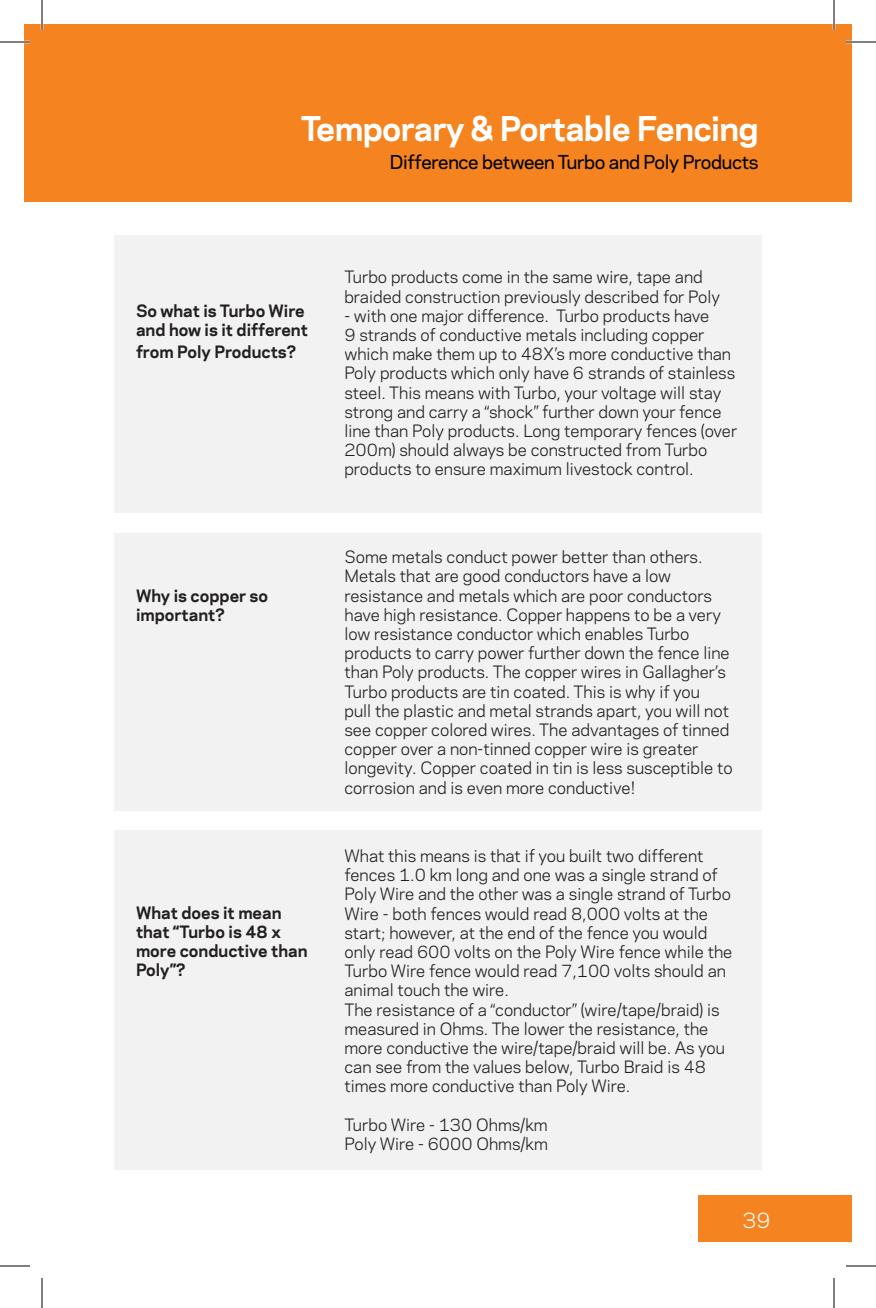
<style>
.page{position:relative;width:876px;height:1308px;background:#fff}
.page>*{position:absolute;margin:0;border:0;box-sizing:border-box;transform-origin:0 0}
.t1{font:700 32px "Galaxie Polaris";letter-spacing:-.02em;color:#fff}
.t2{font:20px "Galaxie Polaris";color:#fff}
.t3{font:500 18px "Galaxie Polaris";letter-spacing:-.02em;color:#020304}
.t4{font:16px/19.2px "Galaxie Polaris";color:#231f20}
.t5{font:700 16px/19.2px "Galaxie Polaris";color:#231f20}
</style>
<div class="page">
<div style="left:698px;top:1196px;width:154px;height:46px;background:#f5831f"></div>
<div style="left:24px;top:24px;width:828px;height:178px;background:#f5831f"></div>
<div style="left:114px;top:235px;width:648px;height:278px;background:#f2f2f3"></div>
<div style="left:114px;top:533px;width:648px;height:278px;background:#f2f2f3"></div>
<div style="left:114px;top:830px;width:648px;height:340px;background:#f2f2f3"></div>
<hr style="left:0;top:41px;width:30px;height:2px;background:#fff">
<hr style="left:846px;top:41px;width:30px;height:2px;background:#fff">
<hr style="left:41px;top:0;width:2px;height:30px;background:#fff">
<hr style="left:833px;top:0;width:2px;height:30px;background:#fff">
<hr style="left:0;top:42px;width:30px;height:1px;background:#000">
<hr style="left:846px;top:42px;width:30px;height:1px;background:#000">
<hr style="left:0;top:1266px;width:30px;height:1px;background:#000">
<hr style="left:846px;top:1266px;width:30px;height:1px;background:#000">
<hr style="left:42px;top:0;width:1px;height:30px;background:#000">
<hr style="left:42px;top:1278px;width:1px;height:30px;background:#000">
<hr style="left:834px;top:0;width:1px;height:30px;background:#000">
<hr style="left:834px;top:1278px;width:1px;height:30px;background:#000">
<p class="t1" style="left:301px;top:104px;width:459px">Temporary &amp; Portable Fencing</p>
<p class="t3" style="left:390px;top:148px;width:370px">Difference between Turbo and Poly Products</p>
<p class="t5" style="left:136px;top:300px;width:173px">So what is Turbo Wire and how is it different</p>
<p class="t5" style="left:136px;top:341px;width:162px">from Poly Products?</p>
<p class="t5" style="left:136px;top:585px;width:134px">Why is copper so important?</p>
<p class="t5" style="left:136px;top:902px;width:173px">What does it mean that “Turbo is 48 x more conductive than<br>Poly”?</p>
<p class="t4" style="left:344px;top:267px;width:377px">Turbo products come in the same wire, tape and braided construction previously described for Poly</p>
<p class="t4" style="left:344px;top:305px;width:395px">- with one major difference. Turbo products have<br>9 strands of conductive metals including copper which make them up to 48X’s more conductive than Poly products which only have 6 strands of stainless steel. This means with Turbo, your voltage will stay strong and carry a “shock” further down your fence line than Poly products. Long temporary fences (over 200m) should always be constructed from Turbo products to ensure maximum livestock control.</p>
<p class="t4" style="left:345px;top:547px;width:390px">Some metals conduct power better than others.<br>Metals that are good conductors have a low resistance and metals which are poor conductors have high resistance. Copper happens to be a very low resistance conductor which enables Turbo products to carry power further down the fence line than Poly products. The copper wires in Gallagher’s Turbo products are tin coated. This is why if you<br>pull the plastic and metal strands apart, you will not see copper colored wires. The advantages of tinned copper over a non-tinned copper wire is greater longevity. Copper coated in tin is less susceptible to corrosion and is even more conductive!</p>
<p class="t4" style="left:345px;top:845px;width:389px">What this means is that if you built two different fences 1.0 km long and one was a single strand of Poly Wire and the other was a single strand of Turbo Wire - both fences would read 8,000 volts at the start; however, at the end of the fence you would only read 600 volts on the Poly Wire fence while the Turbo Wire fence would read 7,100 volts should an animal touch the wire.</p>
<p class="t4" style="left:345px;top:999px;width:382px">The resistance of a “conductor” (wire/tape/braid) is measured in Ohms. The lower the resistance, the more conductive the wire/tape/braid will be. As you can see from the values below, Turbo Braid is 48 times more conductive than Poly Wire.</p>
<p class="t4" style="left:345px;top:1114px;width:205px">Turbo Wire - 130 Ohms/km</p>
<p class="t4" style="left:345px;top:1133px;width:205px">Poly Wire - 6000 Ohms/km</p>
<p class="t2" style="left:743px;top:1205px;width:29px">39</p>
</div>
